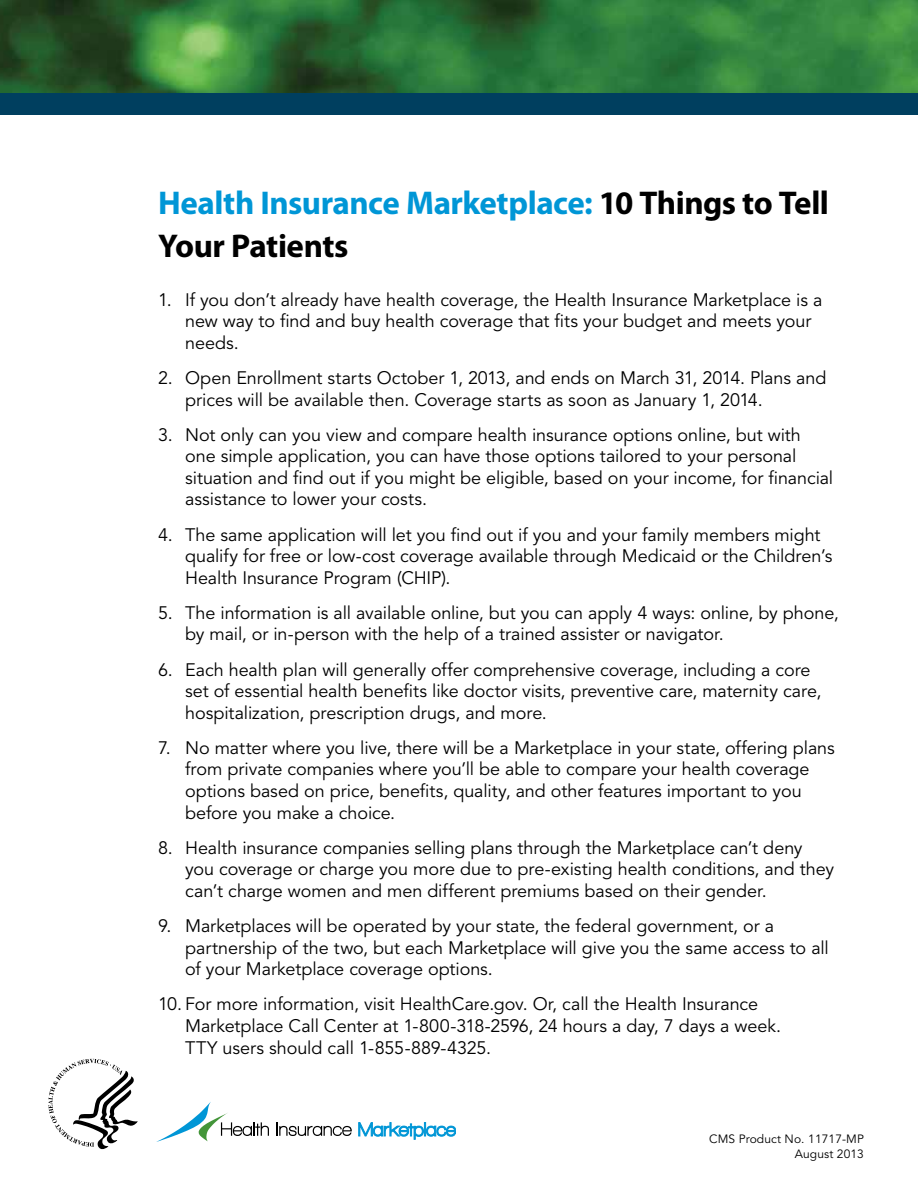
<style>
.page{position:relative;width:918px;height:1188px;background:#fff}
.page>*{position:absolute;margin:0;border:0;box-sizing:border-box;transform-origin:0 0}
.Marketplace_title{font:700 33px/43.5px "Myriad Pro";letter-spacing:-.015em;color:#0096d6}
.t1{font:18px/21.6px "Avenir LT Std";letter-spacing:-.005em;color:#000}
.t2{font:12px/15px "Avenir LT Std";letter-spacing:.01em;color:#000;text-align:right}
.s1{color:#000}
</style>
<div class="page">
<img style="left:0;top:0;width:918px;height:93px">
<div style="left:0;top:93px;width:918px;height:21px;background:#003f5f"></div>
<svg style="left:156px;top:1102px;width:113px;height:40px"></svg>
<svg style="left:277px;top:1122px;width:75px;height:14px"></svg>
<svg style="left:358px;top:1122px;width:98px;height:18px"></svg>
<svg style="left:48px;top:1059px;width:90px;height:90px"></svg>
<p class="Marketplace_title" style="left:158px;top:181px;width:672px">Health Insurance Marketplace: <span class="s1">10 Things to Tell<br>Your Patients</span></p>
<p class="t1" style="left:185px;top:289px;width:639px;text-indent:-27px">1. If you don’t already have health coverage, the Health Insurance Marketplace is a new way to find and buy health coverage that fits your budget and meets your needs.</p>
<p class="t1" style="left:185px;top:367px;width:643px;text-indent:-27px">2. Open Enrollment starts October 1, 2013, and ends on March 31, 2014. Plans and prices will be available then. Coverage starts as soon as January 1, 2014.</p>
<p class="t1" style="left:185px;top:424px;width:650px;text-indent:-27px">3. Not only can you view and compare health insurance options online, but with one simple application, you can have those options tailored to your personal situation and find out if you might be eligible, based on your income, for financial assistance to lower your costs.</p>
<p class="t1" style="left:185px;top:524px;width:649px;text-indent:-27px">4. The same application will let you find out if you and your family members might qualify for free or low-cost coverage available through Medicaid or the Children’s<br>Health Insurance Program (CHIP).</p>
<p class="t1" style="left:185px;top:602px;width:655px;text-indent:-27px">5. The information is all available online, but you can apply 4 ways: online, by phone, by mail, or in-person with the help of a trained assister or navigator.</p>
<p class="t1" style="left:185px;top:659px;width:638px;text-indent:-27px">6. Each health plan will generally offer comprehensive coverage, including a core set of essential health benefits like doctor visits, preventive care, maternity care, hospitalization, prescription drugs, and more.</p>
<p class="t1" style="left:185px;top:737px;width:651px;text-indent:-27px">7. No matter where you live, there will be a Marketplace in your state, offering plans from private companies where you’ll be able to compare your health coverage options based on price, benefits, quality, and other features important to you before you make a choice.</p>
<p class="t1" style="left:185px;top:837px;width:651px;text-indent:-27px">8. Health insurance companies selling plans through the Marketplace can’t deny you coverage or charge you more due to pre-existing health conditions, and they can’t charge women and men different premiums based on their gender.</p>
<p class="t1" style="left:185px;top:916px;width:645px;text-indent:-27px">9. Marketplaces will be operated by your state, the federal government, or a partnership of the two, but each Marketplace will give you the same access to all of your Marketplace coverage options.</p>
<p class="t1" style="left:185px;top:994px;width:597px;text-indent:-27px">10. For more information, visit HealthCare.gov. Or, call the Health Insurance<br>Marketplace Call Center at 1-800-318-2596, 24 hours a day, 7 days a week.<br>TTY users should call 1-855-889-4325.</p>
<p class="t2" style="left:709px;top:1132px;width:156px">CMS Product No. 11717-MP<br>August 2013</p>
</div>
